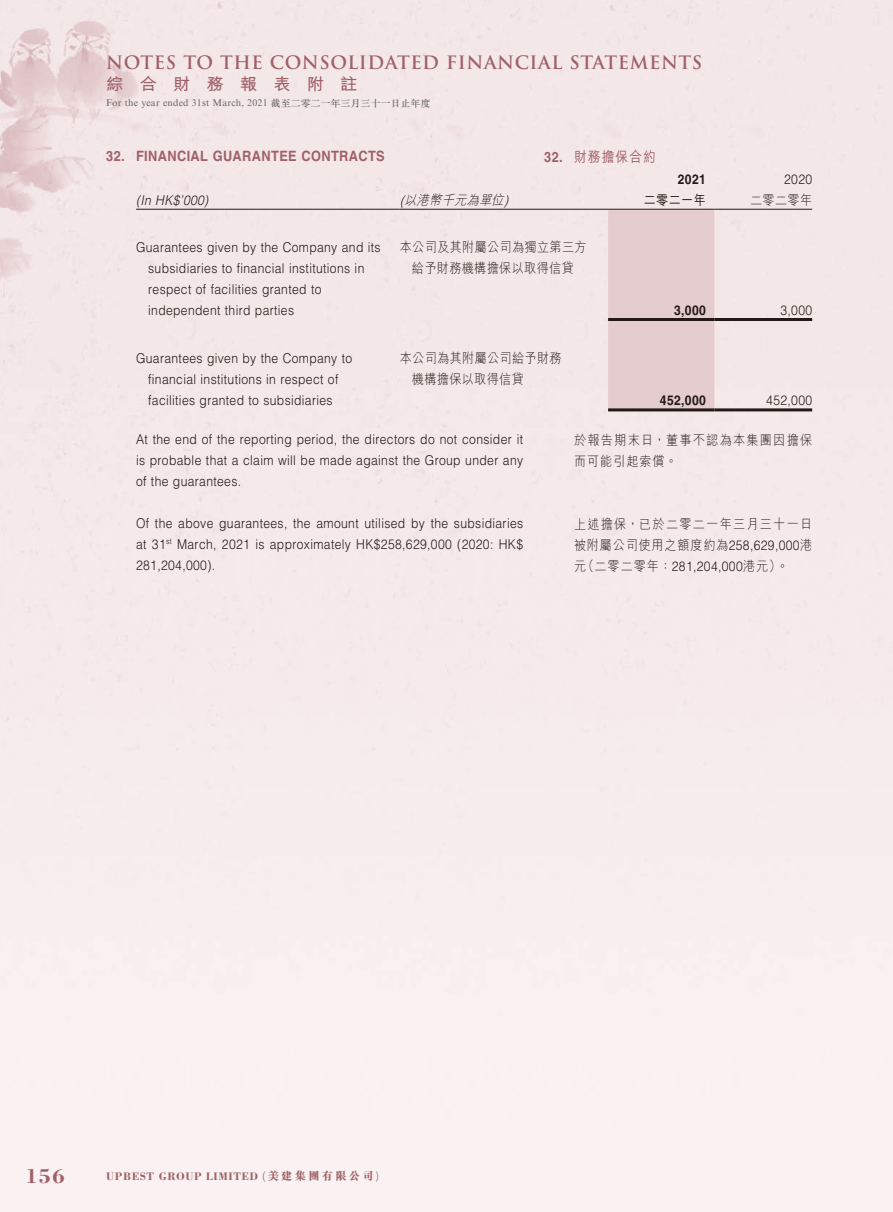
<style>
.page{position:relative;width:893px;height:1212px;background:#fff}
.page>*{position:absolute;margin:0;border:0;box-sizing:border-box;transform-origin:0 0}
.t1{font:700 21px "Bodoni Std";color:#9f6167}
.t2{font:700 18px "Trajan Pro";letter-spacing:.03em;color:#9f6167}
.t3{font:700 16.5px "M Hei HK";letter-spacing:.93em;color:#9f6167;scale:1.05 1}
._01_H1{font:700 14.25px "Helvetica LT Std";letter-spacing:.03em;color:#9f6167;scale:.9 1}
._001_H1_C{font:500 14.25px "M Hei HK";letter-spacing:.08em;color:#9f6167;scale:.9 1}
._00_txt{font:300 13.5px/21px "Helvetica LT Std";letter-spacing:.03em;color:#231916;text-align:justify;scale:.9 1}
._50_Table_txt{font:300 13.5px/21px "Helvetica LT Std";letter-spacing:.03em;color:#231916;scale:.9 1}
._000_txt_C{font:300 13.5px/21px "M Hei HK";letter-spacing:.105em;color:#231916;scale:.9 1}
._50_Table_txt-2{font:300 13.5px/21px "M Hei HK";letter-spacing:.03em;color:#231916;text-align:center;scale:.9 1}
._50_Table_txt-3{font:700 13.5px "Helvetica LT Std";letter-spacing:.03em;color:#231916;scale:.9 1}
._50_Table_txt-4{font:italic 300 13.5px "Helvetica LT Std";letter-spacing:.03em;color:#231916;scale:.9 1}
._50_Table_txt-5{font:italic 300 13.5px "M Hei HK";color:#231916;scale:.9 1}
._50_Table_txt-6{font:500 13.5px "M Hei HK";letter-spacing:.03em;color:#231916;scale:.9 1}
.t4{font:700 11.25px "Bodoni Std";letter-spacing:.05em;color:#9f6167}
.t5{font:9.75px "Times New Roman MT Std";letter-spacing:.025em;color:#666565}
.s1{font-family:"M Sung HK";font-weight:500}
.s2{font-family:"Helvetica LT Std";font-weight:700}
.s3{font-family:"Helvetica LT Std"}
.s4{font-family:"M Sung HK";font-weight:800}
</style>
<div class="page">
<div style="left:608px;top:210px;width:106px;height:198px;background:#e5cdcf"></div>
<hr style="left:136px;top:209px;width:264px;height:1px;background:#231916">
<hr style="left:400px;top:209px;width:208px;height:1px;background:#231916">
<hr style="left:608px;top:209px;width:106px;height:1px;background:#231916">
<hr style="left:714px;top:209px;width:98px;height:1px;background:#231916">
<hr style="left:608px;top:318px;width:106px;height:3px;background:#231916">
<hr style="left:714px;top:318px;width:98px;height:3px;background:#231916">
<hr style="left:608px;top:408px;width:106px;height:3px;background:#231916">
<hr style="left:714px;top:408px;width:98px;height:3px;background:#231916">
<h2 class="t2" style="left:106px;top:51px;width:598px">NOTES TO THE CONSOLIDATED FINANCIAL STATEMENTS</h2>
<p class="t3" style="left:106px;top:72px;width:241px">綜合財務報表附註</p>
<p class="t5" style="left:106px;top:97px;width:326px">For the year ended 31st March, 2021 <span class="s1">截至二零二一年三月三十一日止年度</span></p>
<p class="_01_H1" style="left:106px;top:147px;width:311px">32. FINANCIAL GUARANTEE CONTRACTS</p>
<p class="_001_H1_C" style="left:544px;top:146px;width:126px"><span class="s2">32.</span> 財務擔保合約</p>
<p class="_50_Table_txt-3" style="left:678px;top:171px;width:33px">2021</p>
<p class="_50_Table_txt" style="left:784px;top:169px;width:33px">2020</p>
<p class="_50_Table_txt-4" style="left:136px;top:192px;width:82px">(In HK$’000)</p>
<p class="_50_Table_txt-5" style="left:400px;top:191px;width:127px">(以港幣千元為單位)</p>
<p class="_50_Table_txt-6" style="left:644px;top:190px;width:71px">二零二一年</p>
<p class="_50_Table_txt-2" style="left:750px;top:189px;width:71px">二零二零年</p>
<p class="_50_Table_txt" style="left:148px;top:236px;width:260px;text-indent:-12px">Guarantees given by the Company and its subsidiaries to financial institutions in respect of facilities granted to independent third parties</p>
<p class="_50_Table_txt-2" style="left:400px;top:236px;width:209px">本公司及其附屬公司為獨立第三方給予財務機構擔保以取得信貸</p>
<p class="_50_Table_txt-3" style="left:674px;top:302px;width:37px">3,000</p>
<p class="_50_Table_txt" style="left:780px;top:299px;width:37px">3,000</p>
<p class="_50_Table_txt" style="left:136px;top:348px;width:242px;text-align:center">Guarantees given by the Company to financial institutions in respect of facilities granted to subsidiaries</p>
<p class="_50_Table_txt-2" style="left:412px;top:347px;width:168px;text-align:left;text-indent:-12px">本公司為其附屬公司給予財務機構擔保以取得信貸</p>
<p class="_00_txt" style="left:136px;top:428px;width:432px">At the end of the reporting period, the directors do not consider it is probable that a claim will be made against the Group under any of the guarantees.</p>
<p class="_00_txt" style="left:136px;top:512px;width:432px">Of the above guarantees, the amount utilised by the subsidiaries at 31<sup>st</sup> March, 2021 is approximately HK$258,629,000 (2020: HK$ 281,204,000).</p>
<p class="_50_Table_txt-3" style="left:660px;top:392px;width:53px">452,000</p>
<p class="_50_Table_txt" style="left:766px;top:390px;width:53px">452,000</p>
<p class="_000_txt_C" style="left:574px;top:429px;width:266px">於報告期末日，董事不認為本集團因擔保而可能引起索償。</p>
<p class="_000_txt_C" style="left:574px;top:513px;width:266px;text-align:justify">上述擔保，已於二零二一年三月三十一日被附屬公司使用之額度約為<span class="s3">258,629,000</span>港元（二零二零年：<span class="s3">281,204,000</span>港元）。</p>
<h1 class="t1" style="left:25px;top:1163px;width:41px">156</h1>
<p class="t4" style="left:106px;top:1169px;width:274px">UPBEST GROUP LIMITED <span class="s4">( 美建集團有限公司 )</span></p>
</div>
